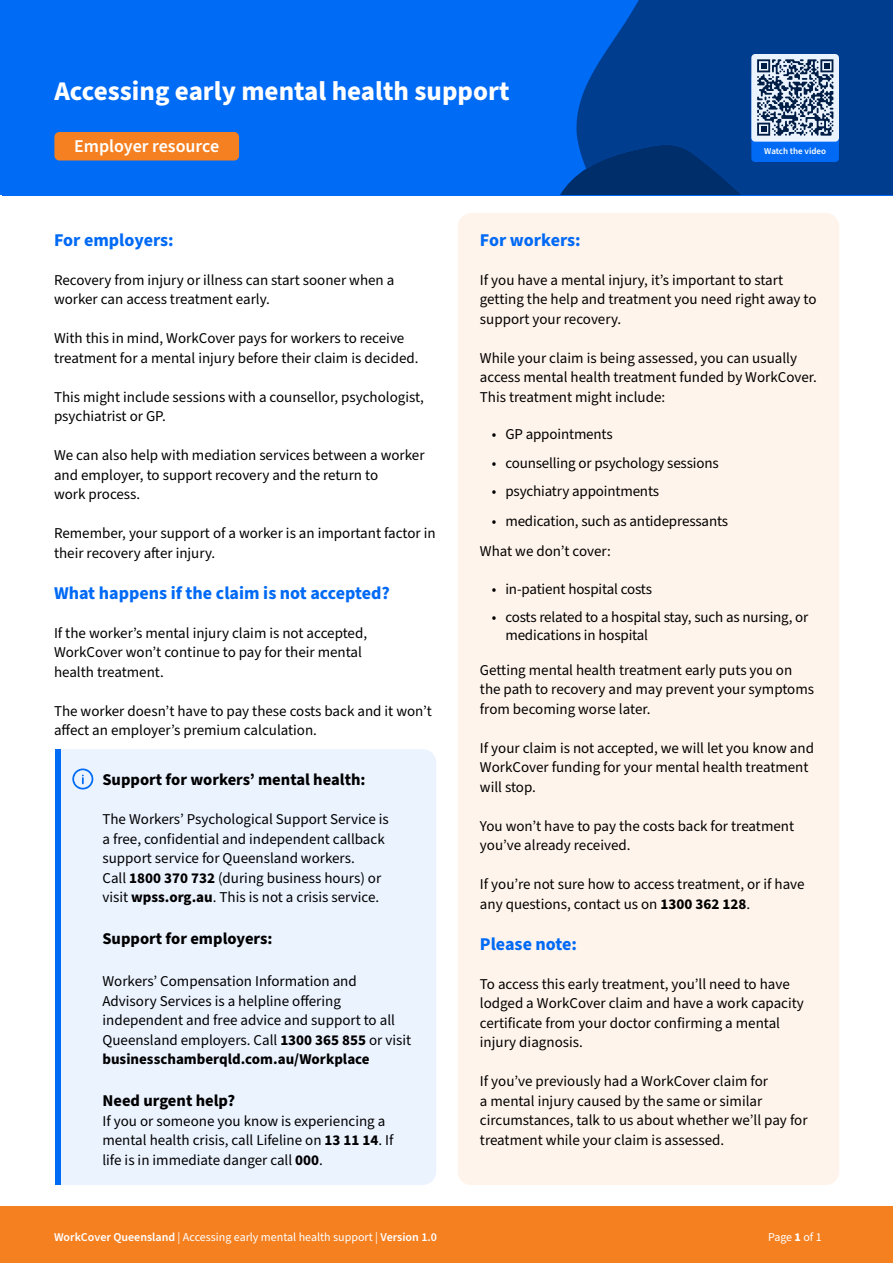
<style>
.page{position:relative;width:893px;height:1263px;background:#fff}
.page>*{position:absolute;margin:0;border:0;box-sizing:border-box;transform-origin:0 0}
.t1{font:700 27px "Source Sans Pro";color:#fff}
.t2{font:700 18px "Source Sans Pro";color:#006af5}
.t3{font:600 18px "Source Sans Pro";color:#fff}
.t4{font:700 16.5px "Source Sans Pro";color:#000}
.t5{font:15px/19.5px "Source Sans Pro";color:#000}
.t6{font:12px "Source Sans Pro";color:#fff}
.t7{font:600 9px "Source Sans Pro";color:#fff}
.s1{font-weight:700}
.s2{font-weight:600}
</style>
<div class="page">
<div style="left:2px;top:0;width:891px;height:195px;background:#006bf5"></div>
<svg style="left:576px;top:0;width:317px;height:195px;background:#004096"></svg>
<svg style="left:560px;top:142px;width:182px;height:53px;background:#003882"></svg>
<div style="left:0;top:1206px;width:893px;height:57px;background:#f58020"></div>
<div style="left:54px;top:132px;width:185px;height:29px;background:#f58021;border-radius:5px"></div>
<div style="left:751px;top:74px;width:88px;height:88px;background:#006af5;border-radius:4px"></div>
<div style="left:751px;top:54px;width:88px;height:88px;background:#ebf3ff;border-radius:4px"></div>
<svg style="left:757px;top:59px;width:76px;height:77px"></svg>
<div style="left:61px;top:749px;width:375px;height:436px;background:#ebf3ff"></div>
<div style="left:55px;top:749px;width:6px;height:436px;background:#006bf5"></div>
<svg style="left:72px;top:768px;width:21px;height:21px"></svg>
<div style="left:458px;top:213px;width:381px;height:972px;background:#fff4eb;border-radius:14px"></div>
<h1 class="t1" style="left:54px;top:73px;width:457px">Accessing early mental health support</h1>
<p class="t3" style="left:74px;top:134px;width:147px">Employer resource</p>
<p class="t7" style="left:764px;top:145px;width:63px">Watch the video</p>
<p class="t2" style="left:54px;top:227px;width:121px">For employers:</p>
<p class="t5" style="left:54px;top:270px;width:342px">Recovery from injury or illness can start sooner when a worker can access treatment early.</p>
<p class="t5" style="left:54px;top:329px;width:366px">With this in mind, WorkCover pays for workers to receive treatment for a mental injury before their claim is decided.</p>
<p class="t5" style="left:54px;top:387px;width:372px">This might include sessions with a counsellor, psychologist, psychiatrist or GP.</p>
<p class="t5" style="left:54px;top:446px;width:372px">We can also help with mediation services between a worker and employer, to support recovery and the return to<br>work process.</p>
<p class="t5" style="left:54px;top:524px;width:383px">Remember, your support of a worker is an important factor in their recovery after injury.</p>
<p class="t2" style="left:54px;top:580px;width:337px">What happens if the claim is not accepted?</p>
<p class="t5" style="left:54px;top:623px;width:315px">If the worker’s mental injury claim is not accepted,<br>WorkCover won’t continue to pay for their mental health treatment.</p>
<p class="t5" style="left:54px;top:701px;width:379px">The worker doesn’t have to pay these costs back and it won’t affect an employer’s premium calculation.</p>
<p class="t4" style="left:102px;top:769px;width:265px">Support for workers’ mental health:</p>
<p class="t5" style="left:102px;top:810px;width:288px">The Workers’ Psychological Support Service is a free, confidential and independent callback support service for Queensland workers.<br>Call <span class="s1">1800 370 732</span> (during business hours) or visit <span class="s1">wpss.org.au</span>. This is not a crisis service.</p>
<p class="t4" style="left:102px;top:928px;width:172px">Support for employers:</p>
<p class="t5" style="left:102px;top:972px;width:310px">Workers’ Compensation Information and Advisory Services is a helpline offering independent and free advice and support to all Queensland employers. Call <span class="s1">1300 365 855</span> or visit <span class="s1">businesschamberqld.com.au/Workplace</span></p>
<p class="t4" style="left:102px;top:1090px;width:134px">Need urgent help?</p>
<p class="t5" style="left:102px;top:1112px;width:293px">If you or someone you know is experiencing a mental health crisis, call Lifeline on <span class="s1">13 11 14</span>. If life is in immediate danger call <span class="s1">000</span>.</p>
<p class="t2" style="left:480px;top:227px;width:102px">For workers:</p>
<p class="t5" style="left:480px;top:270px;width:338px">If you have a mental injury, it’s important to start getting the help and treatment you need right away to support your recovery.</p>
<p class="t5" style="left:480px;top:348px;width:339px">While your claim is being assessed, you can usually access mental health treatment funded by WorkCover.<br>This treatment might include:</p>
<p class="t5" style="left:492px;top:425px;width:122px">• GP appointments</p>
<p class="t5" style="left:492px;top:453px;width:228px">• counselling or psychology sessions</p>
<p class="t5" style="left:492px;top:482px;width:169px">• psychiatry appointments</p>
<p class="t5" style="left:480px;top:507px;width:250px;line-height:30px;text-indent:12px">• medication, such as antidepressants<br>What we don’t cover:</p>
<p class="t5" style="left:492px;top:579px;width:162px">• in-patient hospital costs</p>
<p class="t5" style="left:505px;top:609px;width:304px;line-height:18px;text-indent:-14px">• costs related to a hospital stay, such as nursing, or medications in hospital</p>
<p class="t5" style="left:480px;top:660px;width:336px">Getting mental health treatment early puts you on the path to recovery and may prevent your symptoms from becoming worse later.</p>
<p class="t5" style="left:480px;top:738px;width:336px">If your claim is not accepted, we will let you know and<br>WorkCover funding for your mental health treatment will stop.</p>
<p class="t5" style="left:480px;top:816px;width:316px">You won’t have to pay the costs back for treatment you’ve already received.</p>
<p class="t5" style="left:480px;top:875px;width:326px">If you’re not sure how to access treatment, or if have any questions, contact us on <span class="s1">1300 362 128</span>.</p>
<p class="t2" style="left:480px;top:931px;width:99px">Please note:</p>
<p class="t5" style="left:480px;top:974px;width:325px">To access this early treatment, you’ll need to have lodged a WorkCover claim and have a work capacity certificate from your doctor confirming a mental injury diagnosis.</p>
<p class="t5" style="left:480px;top:1072px;width:329px">If you’ve previously had a WorkCover claim for<br>a mental injury caused by the same or similar circumstances, talk to us about whether we’ll pay for treatment while your claim is assessed.</p>
<p class="t6" style="left:54px;top:1228px;width:385px"><span class="s2">WorkCover Queensland</span> | Accessing early mental health support | <span class="s2">Version 1.0</span></p>
<p class="t6" style="left:768px;top:1228px;width:55px">Page <span class="s1">1</span> of 1</p>
</div>
